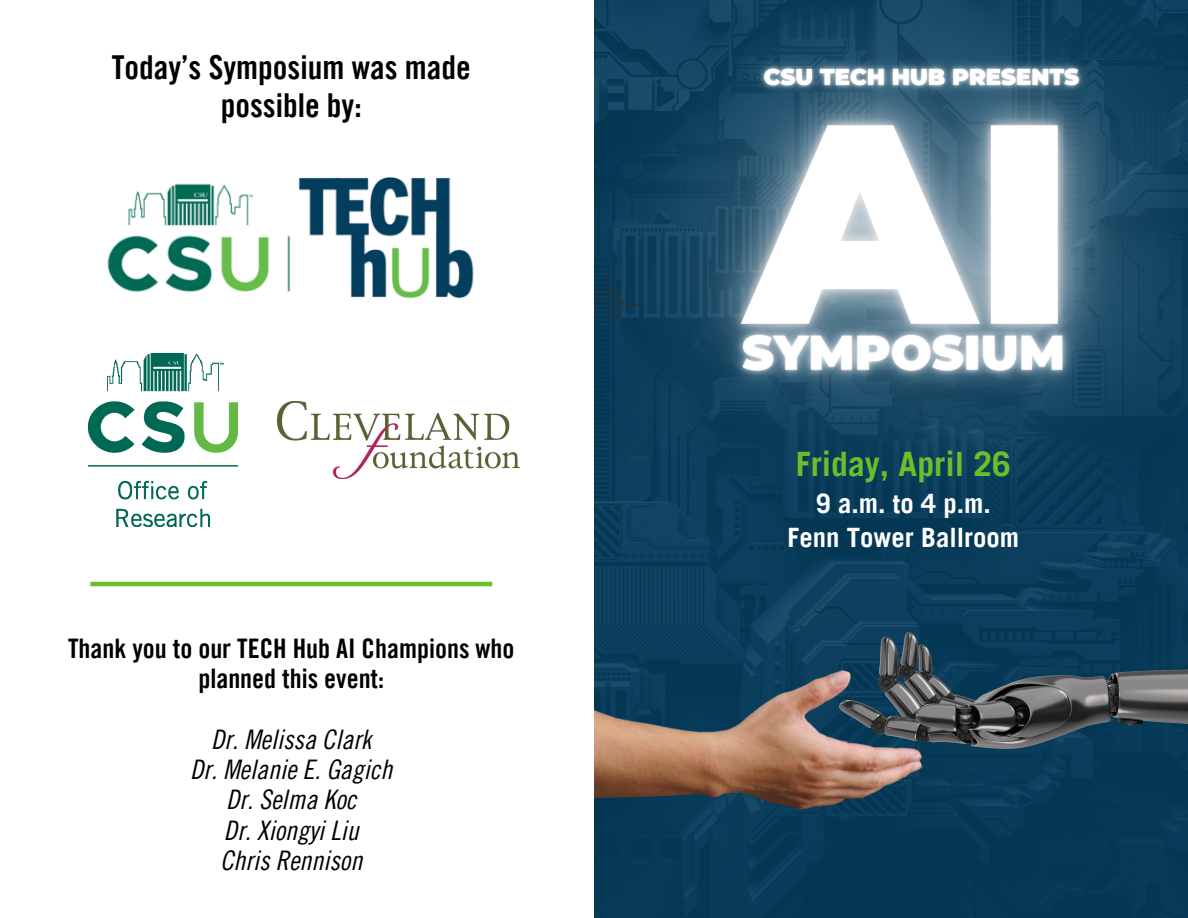
<style>
.page{position:relative;width:1188px;height:918px;background:#fff}
.page>*{position:absolute;margin:0;border:0;box-sizing:border-box;transform-origin:0 0}
.t1{font:700 33.6px "Trade Gothic LT Pro";color:#69be28}
.t2{font:33px/37.2px "Trade Gothic LT Pro Bd Cn 20";color:#000;text-align:center}
.t3{font:27px/30.3px "Trade Gothic LT Pro Cn 18 Obl";color:#000;text-align:center}
.t4{font:27px/30.3px "Trade Gothic LT Pro Bd Cn 20";color:#000;text-align:center}
.t5{font:700 26.7px "Trade Gothic LT Pro";color:#fff}
</style>
<div class="page">
<div style="left:594px;top:748px;width:594px;height:170px;background:#053855"></div>
<img style="left:942px;top:692px;width:246px;height:56px">
<img style="left:594px;top:692px;width:348px;height:216px">
<img style="left:594px;top:0;width:594px;height:692px">
<img style="left:690px;top:271px;width:425px;height:162px">
<img style="left:89px;top:353px;width:148px;height:174px">
<img style="left:277px;top:401px;width:242px;height:78px">
<img style="left:107px;top:177px;width:367px;height:122px">
<hr style="left:90px;top:582px;width:402px;height:4px;background:#69be28">
<img style="left:740px;top:40px;width:363px;height:76px">
<p class="t2" style="left:112px;top:53px;width:361px">Today’s Symposium was made possible by:</p>
<p class="t4" style="left:68px;top:636px;width:448px">Thank you to our TECH Hub AI Champions who planned this event:</p>
<p class="t3" style="left:190px;top:728px;width:204px">Dr. Melissa Clark<br>Dr. Melanie E. Gagich<br>Dr. Selma Koc<br>Dr. Xiongyi Liu<br>Chris Rennison</p>
<p class="t1" style="left:796px;top:452px;width:217px">Friday, April 26</p>
<p class="t5" style="left:816px;top:494px;width:177px">9 a.m. to 4 p.m.</p>
<h4 class="t5" style="left:788px;top:528px;width:233px">Fenn Tower Ballroom</h4>
</div>
